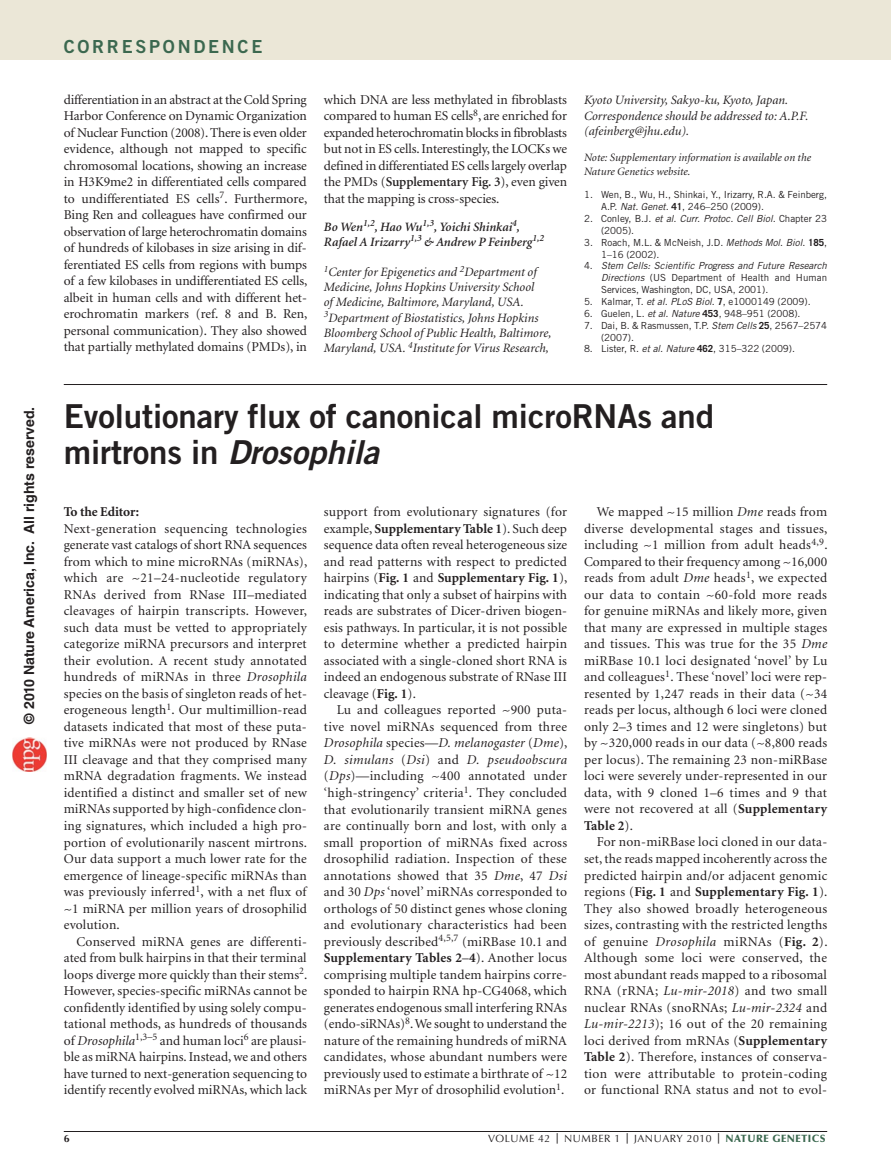
<style>
.page{position:relative;width:891px;height:1175px;background:#fff}
.page>*{position:absolute;margin:0;border:0;box-sizing:border-box;transform-origin:0 0}
.t1{font:33px/36px "Trade Gothic Bold Two";letter-spacing:-.005em;color:#231f20}
.t2{font:18px "Trade Gothic Bold Two";letter-spacing:.15em;color:#3b684f}
.t3{font:700 14.1px "Helvetica LT Std";color:#231f20}
.t4{font:13.5px/16.5px "Minion";letter-spacing:.005em;color:#231f20;text-align:justify}
.t5{font:700 13.5px "Minion";letter-spacing:-.005em;color:#231f20}
.t6{font:italic 12.75px/15.1px "Minion";color:#231f20}
.t7{font:italic 600 12.75px/15px "Minion";color:#231f20}
.t8{font:italic 11.25px/13.5px "Minion";color:#231f20}
.t9{font:10.5px "Optima";letter-spacing:.05em;color:#231f20}
.t10{font:700 10.5px "Optima";color:#231f20}
.t11{font:9.75px/11.9px "Trade Gothic";letter-spacing:-.005em;color:#231f20}
.s1{font-weight:600}
.s2{font-style:italic}
.s3{font-weight:700}
.s4{font-weight:900;color:#3b684f}
</style>
<div class="page">
<div style="left:0;top:0;width:891px;height:60px;background:#ebe7d7"></div>
<hr style="left:64px;top:1131px;width:763px;height:1px;background:#231f20">
<hr style="left:64px;top:384px;width:763px;height:1px;background:#231f20">
<img style="left:12px;top:738px;width:34px;height:34px">
<p class="t3" style="left:21px;top:723px;width:318px;rotate:-90deg">© 2010 Nature America, Inc. All rights reserved.</p>
<h2 class="t2" style="left:64px;top:35px;width:200px">correspondence</h2>
<p class="t4" style="left:64px;top:92px;width:245px">differentiation in an abstract at the Cold Spring Harbor Conference on Dynamic Organization of Nuclear Function (2008). There is even older evidence, although not mapped to specific chromosomal locations, showing an increase in H3K9me2 in differentiated cells compared to undifferentiated ES cells<sup>7</sup>. Furthermore, Bing Ren and colleagues have confirmed our observation of large heterochromatin domains of hundreds of kilobases in size arising in dif&shy;ferentiated ES cells from regions with bumps of a few kilobases in undifferentiated ES cells, albeit in human cells and with different het&shy;erochromatin markers (ref. 8 and B. Ren, personal communication). They also showed that partially methylated domains (PMDs), in</p>
<p class="t4" style="left:324px;top:92px;width:245px">which DNA are less methylated in fibroblasts compared to human ES cells<sup>8</sup>, are enriched for expanded heterochromatin blocks in fibroblasts but not in ES cells. Interestingly, the LOCKs we defined in differentiated ES cells largely overlap the PMDs (<span class="s1">Supplementary Fig. 3</span>), even given that the mapping is cross-species.</p>
<p class="t7" style="left:324px;top:219px;width:222px">Bo Wen<sup>1,2</sup>, Hao Wu<sup>1,3</sup>, Yoichi Shinkai<sup>4</sup>,<br>Rafael A Irizarry<sup>1,3</sup> &amp; Andrew P Feinberg<sup>1,2</sup></p>
<p class="t6" style="left:324px;top:265px;width:229px"><sup>1</sup>Center for Epigenetics and <sup>2</sup>Department of Medicine, Johns Hopkins University School<br>of Medicine, Baltimore, Maryland, USA.<br><sup>3</sup>Department of Biostatistics, Johns Hopkins Bloomberg School of Public Health, Baltimore, Maryland, USA. <sup>4</sup>Institute for Virus Research,</p>
<p class="t6" style="left:584px;top:93px;width:226px">Kyoto University, Sakyo-ku, Kyoto, Japan.<br>Correspondence should be addressed to: A.P.F. (afeinberg@jhu.edu).</p>
<p class="t8" style="left:584px;top:151px;width:228px">Note: Supplementary information is available on the<br>Nature Genetics website.</p>
<p class="t11" style="left:601px;top:189px;width:227px;text-indent:-17px">1. Wen, B., Wu, H., Shinkai, Y., Irizarry, R.A. &amp; Feinberg,<br>A.P. <span class="s2">Nat. Genet.</span> <span class="s3">41</span>, 246–250 (2009).</p>
<p class="t11" style="left:601px;top:212px;width:228px;text-indent:-17px">2. Conley, B.J. <span class="s2">et al. Curr. Protoc. Cell Biol.</span> Chapter 23 (2005).</p>
<p class="t11" style="left:601px;top:236px;width:228px;text-indent:-17px">3. Roach, M.L. &amp; McNeish, J.D. <span class="s2">Methods Mol</span>. <span class="s2">Biol</span>. <span class="s3">185</span>,<br>1–16 (2002).</p>
<p class="t11" style="left:601px;top:260px;width:228px;text-align:justify;text-indent:-17px">4. <span class="s2">Stem Cells: Scientific Progress and Future Research Directions</span> (US Department of Health and Human Services, Washington, DC, USA, 2001).</p>
<p class="t11" style="left:584px;top:295px;width:228px">5. Kalmar, T. <span class="s2">et al. PLoS Biol</span>. <span class="s3">7</span>, e1000149 (2009).</p>
<p class="t11" style="left:584px;top:307px;width:218px">6. Guelen, L. <span class="s2">et al. Nature</span> <span class="s3">453</span>, 948–951 (2008).</p>
<p class="t11" style="left:601px;top:319px;width:228px;text-indent:-17px">7. Dai, B. &amp; Rasmussen, T.P. <span class="s2">Stem Cells</span> <span class="s3">25</span>, 2567–2574 (2007).</p>
<p class="t11" style="left:584px;top:343px;width:213px">8. Lister, R. <span class="s2">et al. Nature</span> <span class="s3">462</span>, 315–322 (2009).</p>
<h1 class="t1" style="left:64px;top:397px;width:652px">Evolutionary flux of canonical microRNAs and mirtrons in <span class="s2">Drosophila</span></h1>
<p class="t5" style="left:64px;top:505px;width:77px">To the Editor:</p>
<p class="t4" style="left:64px;top:521px;width:245px">Next-generation sequencing technologies generate vast catalogs of short RNA sequences from which to mine microRNAs (miRNAs), which are ~21–24-nucleotide regulatory RNAs derived from RNase III–mediated cleavages of hairpin transcripts. However, such data must be vetted to appropriately categorize miRNA precursors and interpret their evolution. A recent study annotated hundreds of miRNAs in three <span class="s2">Drosophila </span>species on the basis of singleton reads of het&shy;erogeneous length<sup>1</sup>. Our multimillion-read datasets indicated that most of these puta&shy;tive miRNAs were not produced by RNase III cleavage and that they comprised many mRNA degradation fragments. We instead identified a distinct and smaller set of new miRNAs supported by high-confidence clon&shy;ing signatures, which included a high pro&shy;portion of evolutionarily nascent mirtrons.<br>Our data support a much lower rate for the emergence of lineage-specific miRNAs than was previously inferred<sup>1</sup>, with a net flux of ~1 miRNA per million years of drosophilid evolution.</p>
<p class="t4" style="left:64px;top:933px;width:245px;text-indent:13px">Conserved miRNA genes are differenti&shy;ated from bulk hairpins in that their terminal loops diverge more quickly than their stems<sup>2</sup>.<br>However, species-specific miRNAs cannot be confidently identified by using solely compu&shy;tational methods, as hundreds of thousands of <span class="s2">Drosophila</span><sup>1,3–5</sup> and human loci<sup>6</sup> are plausi&shy;ble as miRNA hairpins. Instead, we and others have turned to next-generation sequencing to identify recently evolved miRNAs, which lack</p>
<p class="t4" style="left:324px;top:504px;width:245px">support from evolutionary signatures (for example, <span class="s3">Supplementary Table 1</span>). Such deep sequence data often reveal heterogeneous size and read patterns with respect to predicted hairpins (<span class="s3">Fig. 1</span> and <span class="s3">Supplementary Fig. 1</span>), indicating that only a subset of hairpins with reads are substrates of Dicer-driven biogen&shy;esis pathways. In particular, it is not possible to determine whether a predicted hairpin associated with a single-cloned short RNA is indeed an endogenous substrate of RNase III cleavage (<span class="s3">Fig. 1</span>).</p>
<p class="t4" style="left:324px;top:702px;width:245px;text-indent:13px">Lu and colleagues reported ~900 puta&shy;tive novel miRNAs sequenced from three <span class="s2">Drosophila</span> species—<span class="s2">D. melanogaster</span> (<span class="s2">Dme</span>), <span class="s2">D. simulans</span> (<span class="s2">Dsi</span>) and <span class="s2">D. pseudoobscura </span>(<span class="s2">Dps</span>)—including ~400 annotated under ‘high-stringency’ criteria<sup>1</sup>. They concluded that evolutionarily transient miRNA genes are continually born and lost, with only a small proportion of miRNAs fixed across drosophilid radiation. Inspection of these annotations showed that 35 <span class="s2">Dme</span>, 47 <span class="s2">Dsi </span>and 30 <span class="s2">Dps</span> ‘novel’ miRNAs corresponded to orthologs of 50 distinct genes whose cloning and evolutionary characteristics had been previously described<sup>4,5,7</sup> (miRBase 10.1 and <span class="s3">Supplementary Tables 2</span>–<span class="s3">4</span>). Another locus comprising multiple tandem hairpins corre&shy;sponded to hairpin RNA hp-CG4068, which generates endogenous small interfering RNAs (endo-siRNAs)<sup>8</sup>. We sought to understand the nature of the remaining hundreds of miRNA candidates, whose abundant numbers were previously used to estimate a birthrate of ~12 miRNAs per Myr of drosophilid evolution<sup>1</sup>.</p>
<p class="t4" style="left:584px;top:504px;width:245px;text-indent:13px">We mapped ~15 million <span class="s2">Dme</span> reads from diverse developmental stages and tissues, including ~1 million from adult heads<sup>4,9</sup>.<br>Compared to their frequency among ~16,000 reads from adult <span class="s2">Dme</span> heads<sup>1</sup>, we expected our data to contain ~60-fold more reads for genuine miRNAs and likely more, given that many are expressed in multiple stages and tissues. This was true for the 35 <span class="s2">Dme </span>miRBase 10.1 loci designated ‘novel’ by Lu and colleagues<sup>1</sup>. These ‘novel’ loci were rep&shy;resented by 1,247 reads in their data (~34 reads per locus, although 6 loci were cloned only 2–3 times and 12 were singletons) but by ~320,000 reads in our data (~8,800 reads per locus). The remaining 23 non-miRBase loci were severely under-represented in our data, with 9 cloned 1–6 times and 9 that were not recovered at all (<span class="s3">Supplementary Table 2</span>).</p>
<p class="t4" style="left:584px;top:834px;width:245px;text-indent:13px">For non-miRBase loci cloned in our data&shy;set, the reads mapped incoherently across the predicted hairpin and/or adjacent genomic regions (<span class="s3">Fig. 1</span> and <span class="s3">Supplementary Fig. 1</span>).<br>They also showed broadly heterogeneous sizes, contrasting with the restricted lengths of genuine <span class="s2">Drosophila</span> miRNAs (<span class="s3">Fig. 2</span>).<br>Although some loci were conserved, the most abundant reads mapped to a ribosomal RNA (rRNA; <span class="s2">Lu-mir-2018</span>) and two small nuclear RNAs (snoRNAs; <span class="s2">Lu-mir-2324</span> and <span class="s2">Lu-mir-2213</span>); 16 out of the 20 remaining loci derived from mRNAs (<span class="s3">Supplementary Table 2</span>). Therefore, instances of conserva&shy;tion were attributable to protein-coding or functional RNA status and not to evol-</p>
<p class="t10" style="left:64px;top:1132px;width:7px">6</p>
<p class="t9" style="left:488px;top:1132px;width:339px">VOLUME 42 <span class="s3">|</span> NUMBER 1 <span class="s3">|</span> JANUARY 2010 <span class="s3">|</span> <span class="s4">NATURE GENETICS</span></p>
</div>
